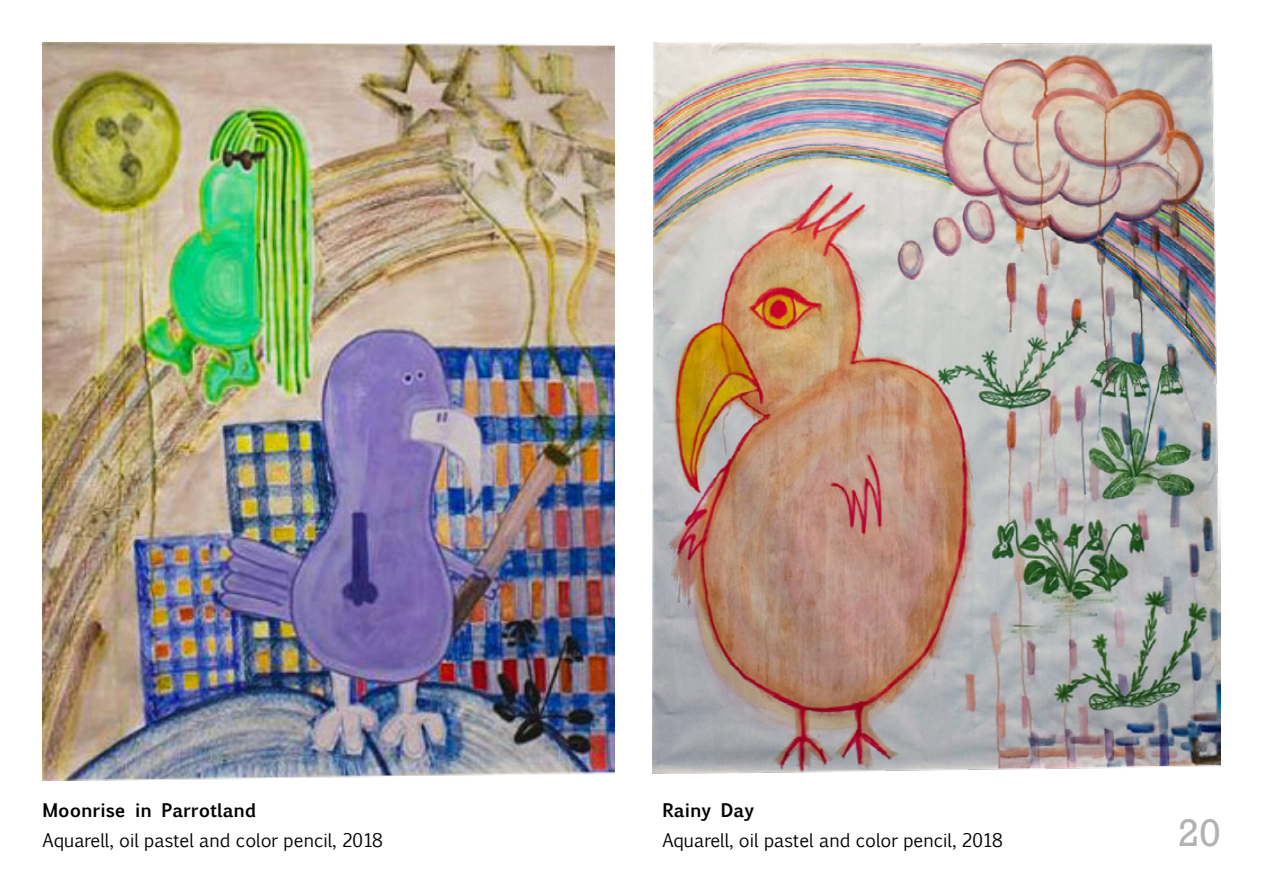
<style>
.page{position:relative;width:1263px;height:893px;background:#fff}
.page>*{position:absolute;margin:0;border:0;box-sizing:border-box;transform-origin:0 0}
.t1{font:36px "Rockwell";color:#b3b2b2}
.t2{font:18px "Euphemia UCAS";color:#000}
.t3{font:700 18px "Euphemia UCAS";color:#000}
</style>
<div class="page">
<img style="left:43px;top:43px;width:571px;height:737px">
<img style="left:653px;top:43px;width:567px;height:730px">
<p class="t3" style="left:43px;top:797px;width:216px">Moonrise in Parrotland</p>
<p class="t2" style="left:43px;top:828px;width:342px">Aquarell, oil pastel and color pencil, 2018</p>
<p class="t3" style="left:662px;top:797px;width:93px">Rainy Day</p>
<p class="t2" style="left:662px;top:828px;width:342px">Aquarell, oil pastel and color pencil, 2018</p>
<h1 class="t1" style="left:1178px;top:811px;width:44px">20</h1>
</div>
